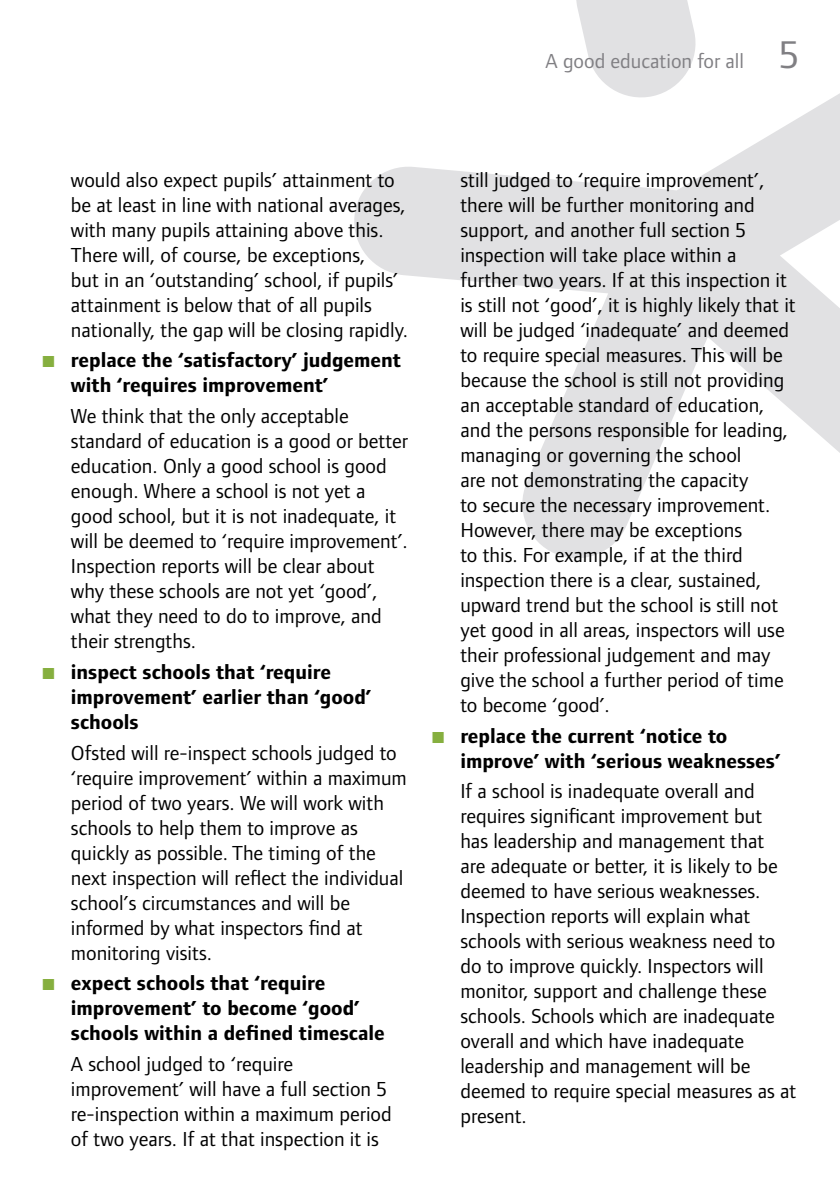
<style>
.page{position:relative;width:840px;height:1191px;background:#fff}
.page>*{position:absolute;margin:0;border:0;box-sizing:border-box;transform-origin:0 0}
.t1{font:21px/25px "Foundry Form Sans";color:#000}
.t2{font:700 21px/25px "Foundry Form Sans";color:#000}
.t3{font:21px "Foundry Form Sans";color:#807f83}
.s1{font-size:40px}
</style>
<div class="page">
<svg style="left:354px;top:0;width:485px;height:558px"></svg>
<p class="t1" style="left:71px;top:167px;width:338px">would also expect pupils’ attainment to be at least in line with national averages, with many pupils attaining above this.<br>There will, of course, be exceptions,<br>but in an ‘outstanding’ school, if pupils’ attainment is below that of all pupils nationally, the gap will be closing rapidly.</p>
<p class="t2" style="left:71px;top:348px;width:331px">replace the ‘satisfactory’ judgement with ‘requires improvement’</p>
<p class="t1" style="left:71px;top:403px;width:338px">We think that the only acceptable standard of education is a good or better education. Only a good school is good enough. Where a school is not yet a good school, but it is not inadequate, it will be deemed to ‘require improvement’.<br>Inspection reports will be clear about why these schools are not yet ‘good’, what they need to do to improve, and their strengths.</p>
<p class="t2" style="left:71px;top:659px;width:302px">inspect schools that ‘require improvement’ earlier than ‘good’ schools</p>
<p class="t1" style="left:71px;top:740px;width:337px">Ofsted will re-inspect schools judged to ‘require improvement’ within a maximum period of two years. We will work with schools to help them to improve as quickly as possible. The timing of the next inspection will reflect the individual school’s circumstances and will be informed by what inspectors find at monitoring visits.</p>
<p class="t2" style="left:71px;top:970px;width:315px">expect schools that ‘require improvement’ to become ‘good’ schools within a defined timescale</p>
<p class="t1" style="left:71px;top:1051px;width:322px">A school judged to ‘require improvement’ will have a full section 5 re-inspection within a maximum period of two years. If at that inspection it is</p>
<p class="t3" style="left:545px;top:49px;width:255px">A good education for all <span class="s1">5</span></p>
<p class="t1" style="left:460px;top:167px;width:337px">still judged to ‘require improvement’, there will be further monitoring and support, and another full section 5 inspection will take place within a further two years. If at this inspection it is still not ‘good’, it is highly likely that it will be judged ‘inadequate’ and deemed to require special measures. This will be because the school is still not providing an acceptable standard of education, and the persons responsible for leading, managing or governing the school<br>are not demonstrating the capacity<br>to secure the necessary improvement.<br>However, there may be exceptions<br>to this. For example, if at the third inspection there is a clear, sustained, upward trend but the school is still not yet good in all areas, inspectors will use their professional judgement and may give the school a further period of time to become ‘good’.</p>
<p class="t2" style="left:460px;top:723px;width:321px">replace the current ‘notice to improve’ with ‘serious weaknesses’</p>
<p class="t1" style="left:460px;top:778px;width:337px">If a school is inadequate overall and requires significant improvement but<br>has leadership and management that<br>are adequate or better, it is likely to be deemed to have serious weaknesses.<br>Inspection reports will explain what schools with serious weakness need to do to improve quickly. Inspectors will monitor, support and challenge these schools. Schools which are inadequate overall and which have inadequate leadership and management will be deemed to require special measures as at present.</p>
</div>
